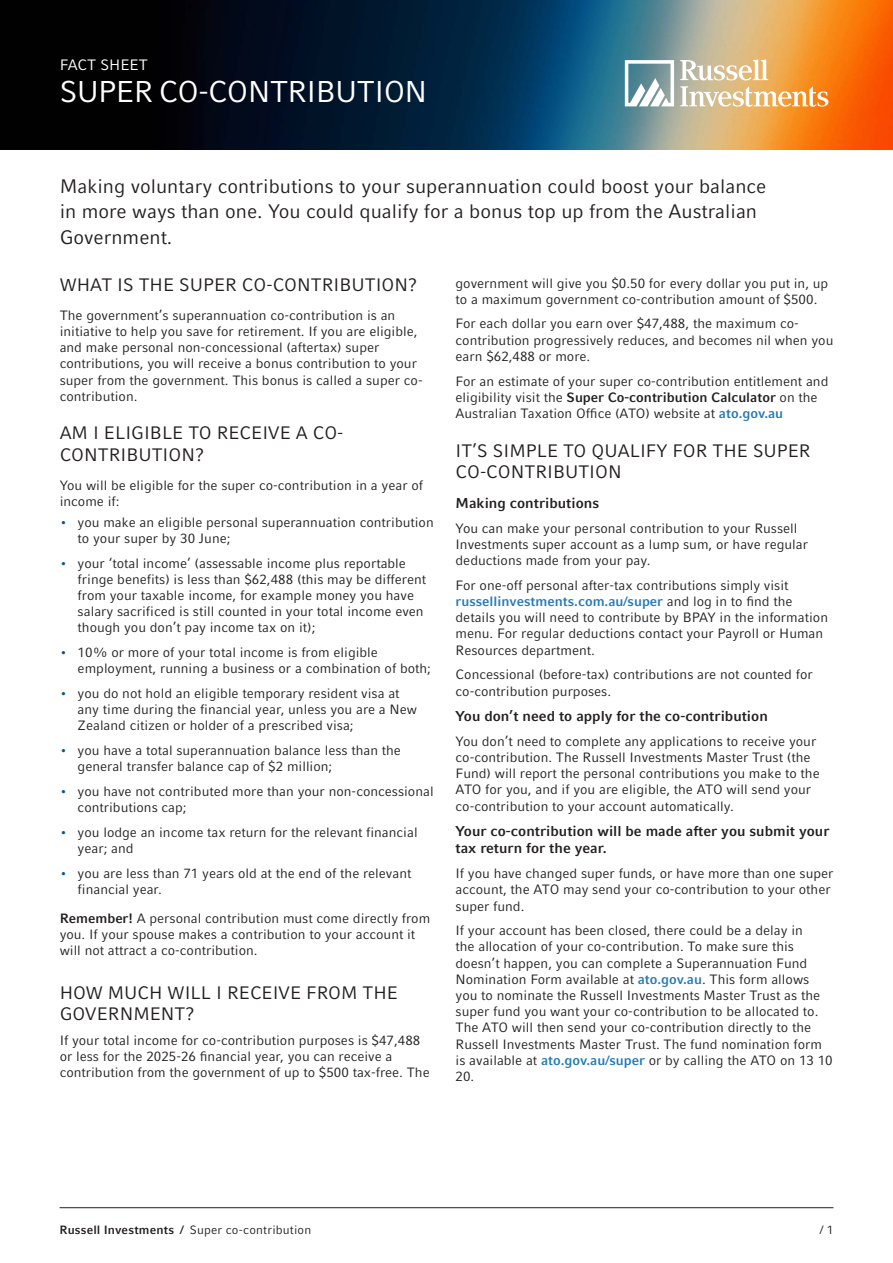
<style>
.page{position:relative;width:893px;height:1263px;background:#fff}
.page>*{position:absolute;margin:0;border:0;box-sizing:border-box;transform-origin:0 0}
.t1{font:30px "Compatil Fact LT Pro";letter-spacing:-.02em;color:#fff}
.t2{font:19.5px/25.5px "Compatil Fact LT Pro";color:#231f20}
.t3{font:18px/21.6px "Compatil Fact LT Pro";color:#231f20}
.t4{font:15px "Compatil Fact LT Pro";color:#fff}
.t5{font:700 14.25px/17.1px "Compatil Fact LT Pro";color:#231f20}
.t6{font:13.5px/16.2px "Compatil Fact LT Pro";color:#231f20}
.t7{font:12px "Compatil Fact LT Pro";letter-spacing:.015em;color:#231f20}
.s1{color:#005595}
.s2{font-weight:700}
.s3{font-weight:700;color:#267ab6}
</style>
<div class="page">
<img style="left:0;top:0;width:893px;height:149px">
<svg style="left:680px;top:60px;width:88px;height:20px"></svg>
<svg style="left:680px;top:86px;width:148px;height:21px"></svg>
<svg style="left:625px;top:60px;width:49px;height:46px"></svg>
<hr style="left:60px;top:1207px;width:773px;height:1px;background:#231f20">
<p class="t4" style="left:60px;top:56px;width:90px">FACT SHEET</p>
<h1 class="t1" style="left:60px;top:74px;width:369px">SUPER CO-CONTRIBUTION</h1>
<h2 class="t2" style="left:60px;top:173px;width:708px">Making voluntary contributions to your superannuation could boost your balance in more ways than one. You could qualify for a bonus top up from the Australian<br>Government.</h2>
<h3 class="t3" style="left:60px;top:274px;width:359px">WHAT IS THE SUPER CO-CONTRIBUTION?</h3>
<p class="t6" style="left:60px;top:307px;width:365px">The government’s superannuation co-contribution is an initiative to help you save for retirement. If you are eligible, and make personal non-concessional (aftertax) super contributions, you will receive a bonus contribution to your super from the government. This bonus is called a super co&shy;contribution.</p>
<h3 class="t3" style="left:60px;top:422px;width:285px">AM I ELIGIBLE TO RECEIVE A CO-<br>CONTRIBUTION?</h3>
<p class="t6" style="left:60px;top:477px;width:365px">You will be eligible for the super co-contribution in a year of income if:</p>
<p class="t6" style="left:78px;top:514px;width:358px;text-indent:-18px"><span class="s1">•</span> you make an eligible personal superannuation contribution to your super by 30 June;</p>
<p class="t6" style="left:78px;top:555px;width:350px;text-indent:-18px"><span class="s1">•</span> your ‘total income’ (assessable income plus reportable fringe benefits) is less than $62,488 (this may be different from your taxable income, for example money you have salary sacrificed is still counted in your total income even though you don’t pay income tax on it);</p>
<p class="t6" style="left:78px;top:644px;width:355px;text-indent:-18px"><span class="s1">•</span> 10% or more of your total income is from eligible employment, running a business or a combination of both;</p>
<p class="t6" style="left:78px;top:685px;width:341px;text-indent:-18px"><span class="s1">•</span> you do not hold an eligible temporary resident visa at any time during the financial year, unless you are a New<br>Zealand citizen or holder of a prescribed visa;</p>
<p class="t6" style="left:78px;top:742px;width:325px;text-indent:-18px"><span class="s1">•</span> you have a total superannuation balance less than the general transfer balance cap of $2 million;</p>
<p class="t6" style="left:78px;top:783px;width:358px;text-indent:-18px"><span class="s1">•</span> you have not contributed more than your non-concessional contributions cap;</p>
<p class="t6" style="left:78px;top:824px;width:341px;text-indent:-18px"><span class="s1">•</span> you lodge an income tax return for the relevant financial year; and</p>
<p class="t6" style="left:78px;top:865px;width:335px;text-indent:-18px"><span class="s1">•</span> you are less than 71 years old at the end of the relevant financial year.</p>
<p class="t6" style="left:60px;top:910px;width:372px"><span class="s2">Remember!</span> A personal contribution must come directly from you. If your spouse makes a contribution to your account it will not attract a co-contribution.</p>
<h3 class="t3" style="left:60px;top:982px;width:340px">HOW MUCH WILL I RECEIVE FROM THE<br>GOVERNMENT?</h3>
<p class="t6" style="left:60px;top:1032px;width:372px">If your total income for co-contribution purposes is $47,488 or less for the 2025-26 financial year, you can receive a contribution from the government of up to $500 tax-free. The</p>
<p class="t6" style="left:456px;top:275px;width:374px">government will give you $0.50 for every dollar you put in, up to a maximum government co-contribution amount of $500.</p>
<p class="t6" style="left:456px;top:316px;width:379px">For each dollar you earn over $47,488, the maximum co&shy;contribution progressively reduces, and becomes nil when you earn $62,488 or more.</p>
<p class="t6" style="left:456px;top:373px;width:374px">For an estimate of your super co‑contribution entitlement and eligibility visit the <span class="s2">Super Co-contribution Calculator</span> on the<br>Australian Taxation Office (ATO) website at <span class="s3">ato.gov.au</span></p>
<h3 class="t3" style="left:456px;top:440px;width:357px">IT’S SIMPLE TO QUALIFY FOR THE SUPER<br>CO-CONTRIBUTION</h3>
<p class="t5" style="left:456px;top:495px;width:145px">Making contributions</p>
<p class="t6" style="left:456px;top:520px;width:354px">You can make your personal contribution to your Russell<br>Investments super account as a lump sum, or have regular deductions made from your pay.</p>
<p class="t6" style="left:456px;top:577px;width:374px">For one-off personal after-tax contributions simply visit <span class="s3">russellinvestments.com.au/super</span> and log in to find the details you will need to contribute by BPAY in the information menu. For regular deductions contact your Payroll or Human Resources department.</p>
<p class="t6" style="left:456px;top:667px;width:359px">Concessional (before-tax) contributions are not counted for co-contribution purposes.</p>
<p class="t5" style="left:456px;top:708px;width:314px">You don’t need to apply for the co-contribution</p>
<p class="t6" style="left:456px;top:733px;width:366px">You don’t need to complete any applications to receive your co-contribution. The Russell Investments Master Trust (the Fund) will report the personal contributions you make to the ATO for you, and if you are eligible, the ATO will send your co-contribution to your account automatically.</p>
<p class="t5" style="left:456px;top:823px;width:375px">Your co-contribution will be made after you submit your tax return for the year.</p>
<p class="t6" style="left:456px;top:865px;width:379px">If you have changed super funds, or have more than one super account, the ATO may send your co-contribution to your other super fund.</p>
<p class="t6" style="left:456px;top:922px;width:379px">If your account has been closed, there could be a delay in<br>the allocation of your co-contribution. To make sure this doesn’t happen, you can complete a Superannuation Fund Nomination Form available at <span class="s3">ato.gov.au</span>. This form allows you to nominate the Russell Investments Master Trust as the super fund you want your co-contribution to be allocated to.<br>The ATO will then send your co-contribution directly to the Russell Investments Master Trust. The fund nomination form is available at <span class="s3">ato.gov.au/super</span> or by calling the ATO on 13 10<br>20.</p>
<p class="t7" style="left:60px;top:1222px;width:253px"><span class="s2">Russell Investments /</span> Super co-contribution</p>
<p class="t7" style="left:820px;top:1222px;width:15px">/ 1</p>
</div>
